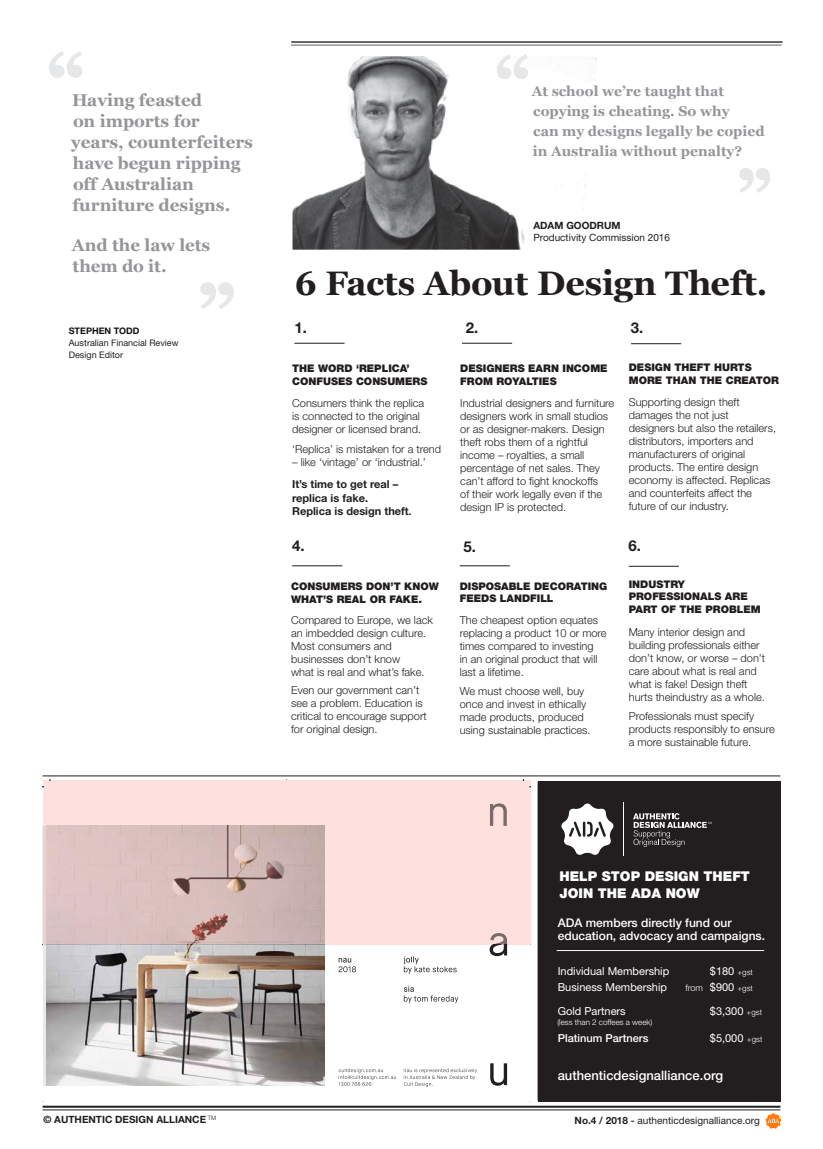
<style>
.page{position:relative;width:823px;height:1149px;background:#fff}
.page>*{position:absolute;margin:0;border:0;box-sizing:border-box;transform-origin:0 0}
.t1{font:700 34px "Georgia";color:#221e1f}
.t2{font:700 17px/21px "Georgia";color:#939598}
.t3{font:700 15px "Helvetica Neue LT Std";color:#221e1f}
.t4{font:700 14px/20px "Georgia";color:#939598}
.t5{font:900 13.5px/16.2px "Helvetica Neue LT Std";color:#fff}
.t6{font:500 13px "Helvetica Neue LT Std";color:#fff}
.t7{font:500 12px/13px "Helvetica Neue LT Std";color:#fff}
.t8{font:300 11px/13px "Helvetica Neue LT Std";color:#221e1f}
.t9{font:11px "Helvetica Neue LT Std";color:#fff}
.t10{font:700 11px/13.2px "Helvetica Neue LT Std";color:#221e1f}
.t11{font:500 11px "Helvetica Neue LT Std";color:#fff}
.t12{font:900 10.5px/13px "Helvetica Neue LT Std";color:#221e1f}
.t13{font:10px "Helvetica Neue LT Std";color:#221e1f}
.t14{font:700 10px "Helvetica Neue LT Std";color:#221e1f}
.t15{font:9px/12px "Helvetica Neue LT Std";color:#221e1f}
.t16{font:300 9px "Helvetica Neue LT Std";color:#fff}
.t17{font:700 9px "Helvetica Neue LT Std";color:#111}
.t18{font:300 8px "Helvetica Neue LT Std";color:#fff}
.s1{font-size:32px}
.s2{font-size:10px}
.s3{font-size:10.5px}
.s4{font-size:11px}
.s5{font-weight:300;font-size:8px}
.s6{font-weight:400;font-size:11px}
.s7{font-size:8px}
.s8{font-weight:700}
.s9{font-weight:500}
</style>
<div class="page">
<hr style="left:43px;top:1105px;width:737px;height:2px;background:#221e1f">
<hr style="left:42px;top:1109px;width:738px;height:1px;background:#221e1f">
<svg style="left:765px;top:1113px;width:15px;height:15px"></svg>
<hr style="left:43px;top:775px;width:737px;height:1px;background:#221e1f">
<div style="left:43px;top:779px;width:487px;height:165px;background:#fee1de"></div>
<img style="left:46px;top:944px;width:278px;height:141px">
<svg style="left:490px;top:803px;width:16px;height:22px"></svg>
<svg style="left:490px;top:1063px;width:17px;height:22px"></svg>
<svg style="left:403px;top:1068px;width:73px;height:18px"></svg>
<svg style="left:338px;top:1068px;width:58px;height:17px"></svg>
<svg style="left:489px;top:933px;width:18px;height:22px"></svg>
<svg style="left:403px;top:956px;width:53px;height:17px"></svg>
<svg style="left:403px;top:985px;width:55px;height:17px"></svg>
<svg style="left:338px;top:958px;width:18px;height:13px"></svg>
<svg style="left:43px;top:825px;width:281px;height:119px;background:#d2b8b6"></svg>
<svg style="left:43px;top:1101px;width:8px;height:7px"></svg>
<svg style="left:522px;top:1101px;width:8px;height:7px"></svg>
<img style="left:292px;top:56px;width:305px;height:193px">
<svg style="left:496px;top:55px;width:33px;height:27px"></svg>
<svg style="left:739px;top:168px;width:31px;height:25px"></svg>
<hr style="left:292px;top:565px;width:50px;height:1px;background:#221e1f">
<hr style="left:459px;top:565px;width:50px;height:1px;background:#221e1f">
<hr style="left:628px;top:565px;width:50px;height:1px;background:#221e1f">
<div style="left:537px;top:780px;width:243px;height:321px;background:#221e1f"></div>
<svg style="left:49px;top:51px;width:33px;height:27px"></svg>
<svg style="left:200px;top:282px;width:34px;height:27px"></svg>
<hr style="left:291px;top:41px;width:491px;height:2px;background:#626466">
<hr style="left:291px;top:45px;width:490px;height:1px;background:#626466">
<hr style="left:294px;top:342px;width:50px;height:1px;background:#221e1f">
<hr style="left:461px;top:342px;width:51px;height:1px;background:#221e1f">
<hr style="left:630px;top:343px;width:50px;height:1px;background:#221e1f">
<hr style="left:556px;top:950px;width:207px;height:1px;background:#fff">
<svg style="left:561px;top:803px;width:52px;height:52px"></svg>
<hr style="left:622px;top:802px;width:1px;height:53px;background:#fff">
<svg style="left:633px;top:813px;width:78px;height:33px"></svg>
<h2 class="t2" style="left:71px;top:89px;width:183px">Having feasted<br>on imports for years, counterfeiters have begun ripping off Australian furniture designs.</h2>
<h2 class="t2" style="left:72px;top:234px;width:140px">And the law lets them do it.</h2>
<p class="t17" style="left:69px;top:324px;width:72px">STEPHEN TODD</p>
<p class="t15" style="left:69px;top:336px;width:111px">Australian Financial Review<br>Design Editor</p>
<p class="t4" style="left:531px;top:80px;width:234px">At school we’re taught that copying is cheating. So why<br>can my designs legally be copied in Australia without penalty?</p>
<p class="t14" style="left:533px;top:219px;width:89px">ADAM GOODRUM</p>
<p class="t13" style="left:533px;top:231px;width:138px">Productivity Commission 2016</p>
<h1 class="t1" style="left:294px;top:258px;width:474px">6 Facts About Design Theft<span class="s1">.</span></h1>
<h3 class="t3" style="left:294px;top:318px;width:14px">1.</h3>
<h3 class="t3" style="left:465px;top:318px;width:14px">2.</h3>
<h3 class="t3" style="left:630px;top:318px;width:14px">3.</h3>
<p class="t12" style="left:292px;top:362px;width:137px">THE WORD ‘REPLICA’<br>CONFUSES CONSUMERS</p>
<p class="t8" style="left:292px;top:396px;width:134px">Consumers think the replica is connected to the original designer or licensed brand.</p>
<p class="t8" style="left:292px;top:442px;width:150px">‘Replica’ is mistaken for a trend</p>
<p class="t8" style="left:292px;top:455px;width:135px">– like ‘vintage’ or ‘industrial.’</p>
<p class="t10" style="left:292px;top:477px;width:121px">It’s time to get real – replica is fake.<br>Replica is design theft<span class="s2">.</span></p>
<p class="t12" style="left:460px;top:361px;width:149px">DESIGNERS EARN INCOME<br>FROM ROYALTIES</p>
<p class="t8" style="left:460px;top:396px;width:155px">Industrial designers and furniture designers work in small studios or as designer-makers. Design theft robs them of a rightful income – royalties, a small percentage of net sales. They can’t afford to fight knockoffs<br>of their work legally even if the design IP is protected<span class="s3">.</span></p>
<p class="t12" style="left:628px;top:360px;width:152px">DESIGN THEFT HURTS<br>MORE THAN THE CREATOR</p>
<p class="t8" style="left:628px;top:395px;width:149px">Supporting design theft damages the not just designers but also the retailers, distributors, importers and manufacturers of original products. The entire design economy is affected. Replicas and counterfeits affect the future of our industry.</p>
<h3 class="t3" style="left:292px;top:536px;width:14px">4.</h3>
<h3 class="t3" style="left:463px;top:537px;width:14px">5.</h3>
<h3 class="t3" style="left:628px;top:536px;width:14px">6.</h3>
<p class="t12" style="left:291px;top:579px;width:149px">CONSUMERS DON’T KNOW<br>WHAT’S REAL OR FAKE<span class="s4">.</span></p>
<p class="t8" style="left:291px;top:613px;width:143px">Compared to Europe, we lack an imbedded design culture.<br>Most consumers and businesses don’t know<br>what is real and what’s fake.</p>
<p class="t8" style="left:291px;top:683px;width:137px">Even our government can’t see a problem. Education is critical to encourage support for original design.</p>
<p class="t12" style="left:459px;top:579px;width:149px;line-height:12.6px">DISPOSABLE DECORATING<br>FEEDS LANDFILL</p>
<p class="t8" style="left:459px;top:613px;width:148px">The cheapest option equates replacing a product 10 or more times compared to investing<br>in an original product that will last a lifetime.</p>
<p class="t8" style="left:459px;top:684px;width:132px">We must choose well, buy once and invest in ethically made products, produced using sustainable practices.</p>
<p class="t12" style="left:628px;top:577px;width:133px;line-height:12.6px">INDUSTRY<br>PROFESSIONALS ARE<br>PART OF THE PROBLEM</p>
<p class="t8" style="left:628px;top:625px;width:138px">Many interior design and building professionals either don’t know, or worse – don’t care about what is real and what is fake! Design theft hurts theindustry as a whole.</p>
<p class="t8" style="left:628px;top:709px;width:147px">Professionals must specify products responsibly to ensure a more sustainable future<span class="s3">.</span></p>
<p class="t5" style="left:559px;top:868px;width:192px">HELP STOP DESIGN THEFT<br>JOIN THE ADA NOW</p>
<p class="t7" style="left:557px;top:915px;width:209px">ADA members directly fund our education, advocacy and campaigns.</p>
<p class="t9" style="left:557px;top:963px;width:113px">Individual Membership</p>
<p class="t9" style="left:709px;top:963px;width:44px">$180 <span class="s5">+gst</span></p>
<p class="t9" style="left:557px;top:979px;width:111px">Business Membership</p>
<p class="t16" style="left:685px;top:981px;width:69px">from <span class="s6">$900</span> <span class="s7">+gst</span></p>
<p class="t9" style="left:557px;top:1003px;width:70px">Gold Partners</p>
<p class="t9" style="left:709px;top:1003px;width:54px">$3,300 <span class="s5">+gst</span></p>
<p class="t11" style="left:557px;top:1030px;width:92px">Platinum Partners</p>
<p class="t9" style="left:709px;top:1030px;width:54px">$5,000 <span class="s5">+gst</span></p>
<p class="t6" style="left:557px;top:1066px;width:167px">authenticdesignalliance.org</p>
<p class="t18" style="left:557px;top:1017px;width:96px">(less than 2 coffees a week)</p>
<p class="t14" style="left:43px;top:1112px;width:174px">© AUTHENTIC DESIGN ALLIANCE <sup>TM</sup></p>
<p class="t13" style="left:574px;top:1114px;width:186px"><span class="s8">No.4 / 2018</span> <span class="s9">-</span> authenticdesignalliance.org</p>
</div>
